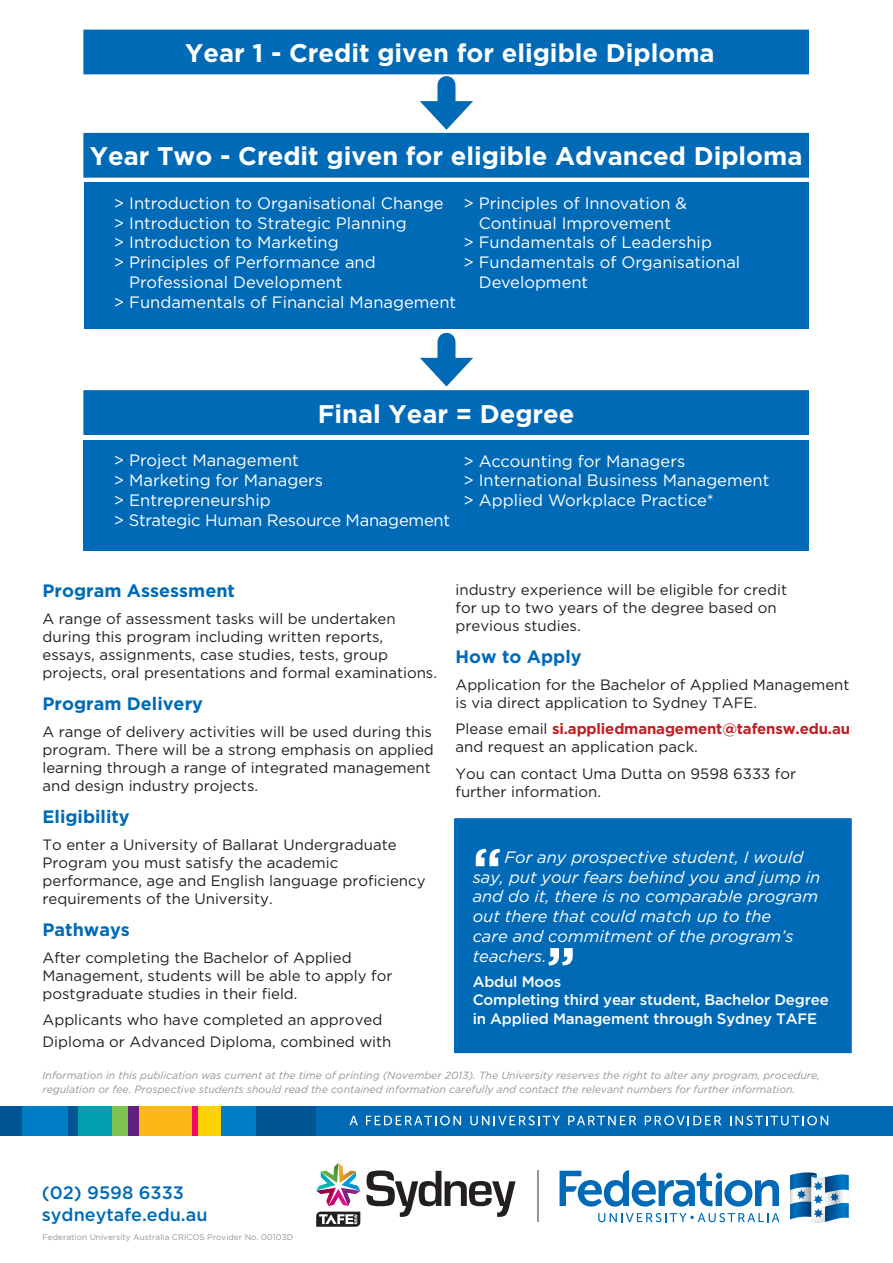
<style>
.page{position:relative;width:893px;height:1263px;background:#fff}
.page>*{position:absolute;margin:0;border:0;box-sizing:border-box;transform-origin:0 0}
.Table___Condensed_Pa{font:700 54px "Gotham";color:#fff}
.L1_Heading_1{font:700 25.5px "Gotham";color:#fff}
.L1_Heading_1-2{font:700 18px "Gotham";color:#016ab6}
.t1{font:500 18px/21.6px "Gotham";color:#016ab6}
.t2{font:16.5px/19.8px "Gotham";color:#fff}
.Table___Condensed_Pa-2{font:italic 16.5px/19.8px "Gotham";color:#fff}
.t3{font:15px/18px "Gotham";color:#231f20}
.Table___Condensed_Pa-3{font:500 15px/18.8px "Gotham";letter-spacing:-.01em;color:#fff}
.Body_Para{font:italic 10.5px/13.5px "Gotham";color:#939598}
.t4{font:8.25px "Gotham";color:#939598}
.s1{font-weight:700;color:#c02025}
</style>
<div class="page">
<div style="left:139px;top:1106px;width:53px;height:29px;background:#fcb814"></div>
<div style="left:78px;top:1106px;width:34px;height:29px;background:#00a0b1"></div>
<div style="left:221px;top:1106px;width:133px;height:29px;background:#005595"></div>
<div style="left:22px;top:1106px;width:46px;height:29px;background:#007ec5"></div>
<div style="left:316px;top:1106px;width:577px;height:29px;background:#016ab6"></div>
<div style="left:112px;top:1106px;width:16px;height:29px;background:#7cc352"></div>
<div style="left:221px;top:1106px;width:35px;height:29px;background:#007ec5"></div>
<div style="left:0;top:1106px;width:22px;height:29px;background:#005595"></div>
<div style="left:128px;top:1106px;width:11px;height:29px;background:#60207e"></div>
<div style="left:197px;top:1106px;width:24px;height:29px;background:#fed105"></div>
<div style="left:192px;top:1106px;width:5px;height:29px;background:#ec096d"></div>
<div style="left:68px;top:1106px;width:10px;height:29px;background:#005595"></div>
<svg style="left:350px;top:1116px;width:8px;height:9px"></svg>
<svg style="left:366px;top:1115px;width:95px;height:10px"></svg>
<svg style="left:470px;top:1115px;width:90px;height:10px"></svg>
<svg style="left:568px;top:1116px;width:68px;height:9px"></svg>
<svg style="left:645px;top:1115px;width:76px;height:10px"></svg>
<svg style="left:730px;top:1115px;width:98px;height:10px"></svg>
<svg style="left:598px;top:1213px;width:181px;height:9px"></svg>
<svg style="left:560px;top:1170px;width:219px;height:36px"></svg>
<svg style="left:790px;top:1172px;width:59px;height:51px"></svg>
<hr style="left:537px;top:1171px;width:1px;height:51px;background:#939598">
<svg style="left:316px;top:1163px;width:44px;height:64px"></svg>
<svg style="left:366px;top:1170px;width:149px;height:47px"></svg>
<div style="left:455px;top:819px;width:396px;height:233px;background:#016ab6"></div>
<div style="left:454px;top:818px;width:398px;height:235px;border:2px solid #016ab6"></div>
<div style="left:85px;top:182px;width:724px;height:146px;background:#016ab6"></div>
<div style="left:84px;top:440px;width:725px;height:111px;background:#016ab6"></div>
<div style="left:84px;top:30px;width:724px;height:44px;background:#016ab6"></div>
<div style="left:84px;top:134px;width:724px;height:43px;background:#016ab6"></div>
<div style="left:83px;top:133px;width:726px;height:45px;border:2px solid #016ab6"></div>
<div style="left:84px;top:391px;width:724px;height:43px;background:#016ab6"></div>
<div style="left:83px;top:390px;width:726px;height:45px;border:2px solid #016ab6"></div>
<div style="left:437px;top:85px;width:18px;height:27px;background:#016ab6"></div>
<svg style="left:420px;top:101px;width:53px;height:29px"></svg>
<div style="left:437px;top:342px;width:18px;height:27px;background:#016ab6"></div>
<svg style="left:420px;top:358px;width:53px;height:28px"></svg>
<p class="L1_Heading_1" style="left:185px;top:38px;width:531px">Year 1 - Credit given for eligible Diploma</p>
<p class="L1_Heading_1" style="left:90px;top:141px;width:714px">Year Two - Credit given for eligible Advanced Diploma</p>
<p class="t2" style="left:114px;top:193px;width:331px">&gt; Introduction to Organisational Change</p>
<p class="t2" style="left:114px;top:213px;width:294px">&gt; Introduction to Strategic Planning</p>
<p class="t2" style="left:114px;top:233px;width:226px">&gt; Introduction to Marketing</p>
<p class="t2" style="left:129px;top:252px;width:248px;text-indent:-15px">&gt; Principles of Performance and<br>Professional Development</p>
<p class="t2" style="left:114px;top:292px;width:344px">&gt; Fundamentals of Financial Management</p>
<p class="t2" style="left:464px;top:193px;width:225px;text-align:center">&gt; Principles of Innovation &amp;<br>Continual Improvement</p>
<p class="t2" style="left:464px;top:233px;width:250px">&gt; Fundamentals of Leadership</p>
<p class="t2" style="left:479px;top:252px;width:263px;text-indent:-15px">&gt; Fundamentals of Organisational<br>Development</p>
<p class="L1_Heading_1" style="left:318px;top:398px;width:258px">Final Year = Degree</p>
<p class="t2" style="left:114px;top:450px;width:187px">&gt; Project Management</p>
<p class="t2" style="left:114px;top:470px;width:211px">&gt; Marketing for Managers</p>
<p class="t2" style="left:114px;top:490px;width:158px">&gt; Entrepreneurship</p>
<p class="t2" style="left:114px;top:510px;width:338px">&gt; Strategic Human Resource Management</p>
<p class="t2" style="left:464px;top:451px;width:223px">&gt; Accounting for Managers</p>
<p class="t2" style="left:464px;top:470px;width:307px">&gt; International Business Management</p>
<p class="t2" style="left:464px;top:490px;width:252px">&gt; Applied Workplace Practice*</p>
<p class="L1_Heading_1-2" style="left:43px;top:580px;width:194px">Program Assessment</p>
<p class="t3" style="left:43px;top:609px;width:396px">A range of assessment tasks will be undertaken during this program including written reports, essays, assignments, case studies, tests, group projects, oral presentations and formal examinations.</p>
<p class="L1_Heading_1-2" style="left:43px;top:693px;width:162px">Program Delivery</p>
<p class="t3" style="left:43px;top:722px;width:393px">A range of delivery activities will be used during this program. There will be a strong emphasis on applied learning through a range of integrated management and design industry projects.</p>
<p class="L1_Heading_1-2" style="left:43px;top:806px;width:89px">Eligibility</p>
<p class="t3" style="left:43px;top:835px;width:385px">To enter a University of Ballarat Undergraduate Program you must satisfy the academic performance, age and English language proficiency requirements of the University.</p>
<p class="L1_Heading_1-2" style="left:43px;top:919px;width:89px">Pathways</p>
<p class="t3" style="left:43px;top:948px;width:351px">After completing the Bachelor of Applied<br>Management, students will be able to apply for postgraduate studies in their field.</p>
<p class="t3" style="left:43px;top:1011px;width:341px">Applicants who have completed an approved</p>
<p class="t3" style="left:43px;top:1033px;width:350px">Diploma or Advanced Diploma, combined with</p>
<p class="t3" style="left:455px;top:580px;width:333px">industry experience will be eligible for credit for up to two years of the degree based on previous studies.</p>
<p class="L1_Heading_1-2" style="left:455px;top:646px;width:128px">How to Apply</p>
<p class="t3" style="left:455px;top:675px;width:396px">Application for the Bachelor of Applied Management is via direct application to Sydney TAFE.</p>
<p class="t3" style="left:455px;top:720px;width:396px">Please email <span class="s1">si.appliedmanagement@tafensw.edu.au </span>and request an application pack.</p>
<p class="t3" style="left:455px;top:764px;width:342px">You can contact Uma Dutta on 9598 6333 for further information.</p>
<p class="Table___Condensed_Pa" style="left:473px;top:835px;width:31px">“</p>
<p class="Table___Condensed_Pa-2" style="left:473px;top:847px;width:349px;text-indent:32px">For any prospective student, I would say, put your fears behind you and jump in and do it, there is no comparable program out there that could match up to the<br>care and commitment of the program’s teachers.</p>
<p class="Table___Condensed_Pa-3" style="left:473px;top:972px;width:90px">Abdul Moos</p>
<p class="Table___Condensed_Pa" style="left:547px;top:934px;width:31px">”</p>
<p class="Table___Condensed_Pa-3" style="left:473px;top:991px;width:358px">Completing third year student, Bachelor Degree in Applied Management through Sydney TAFE</p>
<p class="Body_Para" style="left:43px;top:1069px;width:779px">Information in this publication was current at the time of printing (November 2013). The University reserves the right to alter any program, procedure, regulation or fee. Prospective students should read the contained information carefully and contact the relevant numbers for further information.</p>
<p class="t1" style="left:42px;top:1182px;width:167px">(02) 9598 6333 sydneytafe.edu.au</p>
<p class="t4" style="left:43px;top:1232px;width:252px">Federation University Australia CRICOS Provider No. 00103D</p>
</div>
